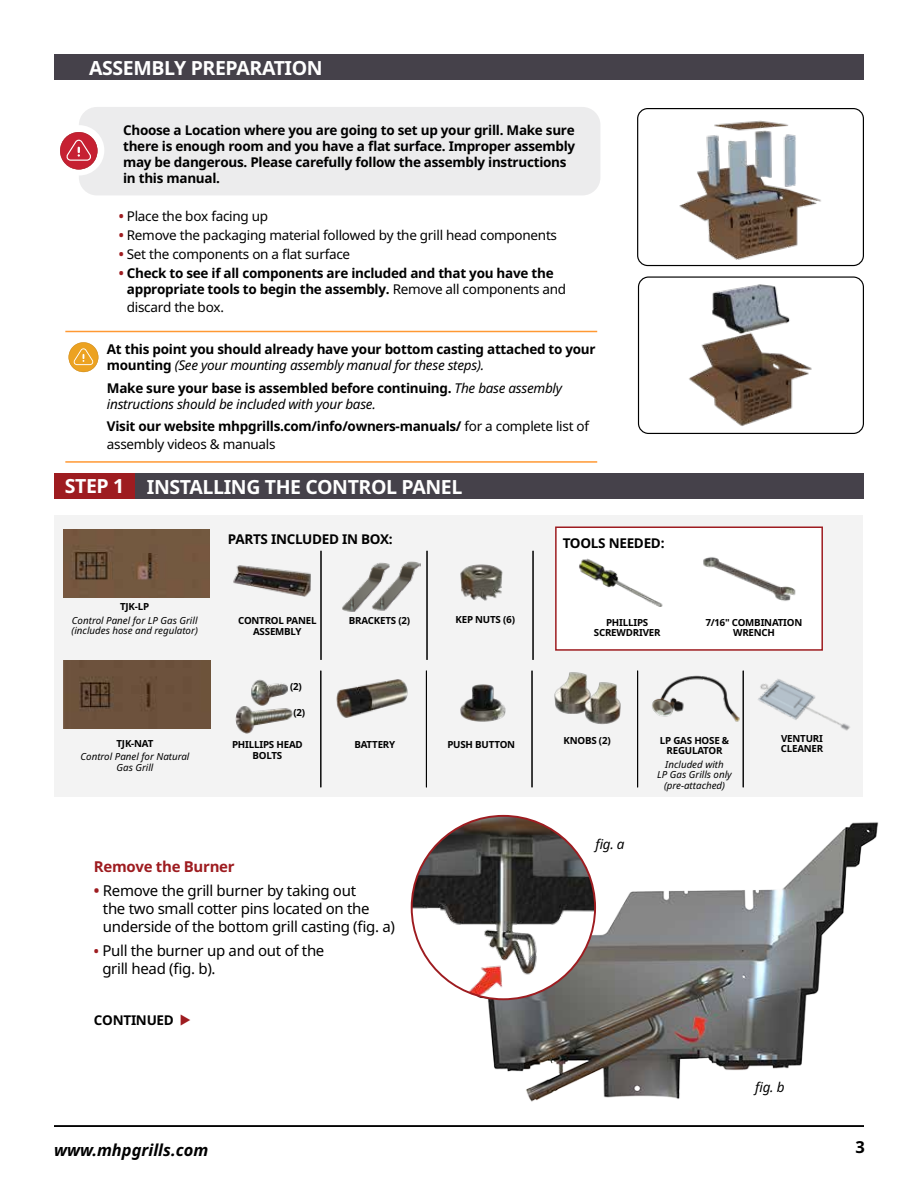
<style>
.page{position:relative;width:918px;height:1188px;background:#fff}
.page>*{position:absolute;margin:0;border:0;box-sizing:border-box;transform-origin:0 0}
.t1{font:700 19.5px "Noto Sans";letter-spacing:-.02em;color:#fff}
.t2{font:italic 700 16.5px "Noto Sans";color:#000}
.t3{font:700 16.5px "Noto Sans";color:#000}
.t4{font:15px/18px "Noto Sans";letter-spacing:-.02em;color:#000}
.t5{font:700 15px "Noto Sans";letter-spacing:-.02em;color:#9e1c20}
.t6{font:700 13.5px/16.2px "Noto Sans";letter-spacing:-.02em;color:#000}
.t7{font:13.5px "Noto Sans";letter-spacing:-.02em;color:#000}
.t8{font:italic 13.5px/16.2px "Noto Sans";letter-spacing:-.02em;color:#000}
.t9{font:700 9.75px/10.5px "Noto Sans";letter-spacing:-.02em;color:#000;text-align:center}
.t10{font:italic 9.75px/10.5px "Noto Sans";color:#000;text-align:center}
.s1{font-weight:700;color:#9e1c20}
.s2{color:#9e1c20}
.s3{font-weight:400}
.s4{font-weight:400;font-style:italic}
.s5{font-weight:700;font-style:normal}
.s6{font-weight:700;font-size:13.5px;color:#9e1c20}
</style>
<div class="page">
<img style="left:410px;top:815px;width:469px;height:287px">
<div style="left:55px;top:515px;width:808px;height:281px;background:#f3f3f3"></div>
<hr style="left:54px;top:1125px;width:810px;height:2px;background:#000">
<div style="left:637px;top:108px;width:227px;height:158px;border:1px solid #000;border-radius:10px"></div>
<div style="left:638px;top:276px;width:226px;height:158px;border:1px solid #000;border-radius:10px"></div>
<div style="left:54px;top:54px;width:810px;height:26px;background:#45414a"></div>
<div style="left:79px;top:107px;width:521px;height:88px;background:#ececed;border-radius:18px"></div>
<div style="left:54px;top:125px;width:50px;height:50px;background:#fff;border-radius:50%"></div>
<svg style="left:60px;top:132px;width:38px;height:38px"></svg>
<svg style="left:69px;top:342px;width:29px;height:30px"></svg>
<hr style="left:65px;top:331px;width:532px;height:1px;background:#f93">
<hr style="left:65px;top:461px;width:532px;height:2px;background:#f93">
<hr style="left:321px;top:551px;width:1px;height:109px;background:#000">
<hr style="left:427px;top:551px;width:1px;height:109px;background:#000">
<hr style="left:533px;top:551px;width:1px;height:109px;background:#000">
<img style="left:64px;top:529px;width:146px;height:68px">
<img style="left:64px;top:661px;width:146px;height:68px">
<img style="left:460px;top:564px;width:43px;height:37px">
<img style="left:233px;top:565px;width:78px;height:32px">
<img style="left:342px;top:561px;width:78px;height:51px">
<hr style="left:321px;top:671px;width:1px;height:116px;background:#000">
<hr style="left:426px;top:671px;width:1px;height:116px;background:#000">
<hr style="left:532px;top:671px;width:1px;height:116px;background:#000">
<hr style="left:637px;top:671px;width:1px;height:116px;background:#000">
<hr style="left:743px;top:671px;width:1px;height:116px;background:#000">
<img style="left:336px;top:679px;width:72px;height:39px">
<img style="left:460px;top:684px;width:46px;height:38px">
<img style="left:235px;top:706px;width:58px;height:28px">
<img style="left:251px;top:679px;width:37px;height:27px">
<img style="left:652px;top:675px;width:88px;height:47px">
<img style="left:554px;top:672px;width:33px;height:42px">
<img style="left:583px;top:681px;width:38px;height:43px">
<img style="left:758px;top:679px;width:92px;height:52px">
<div style="left:54px;top:473px;width:810px;height:26px;background:#45414a"></div>
<div style="left:54px;top:473px;width:81px;height:26px;background:#9e1c20"></div>
<div style="left:555px;top:526px;width:268px;height:125px;background:#fff;border:2px solid #9e1c20"></div>
<img style="left:579px;top:558px;width:84px;height:49px">
<img style="left:703px;top:557px;width:93px;height:44px">
<img style="left:412px;top:816px;width:183px;height:183px;border-radius:92px">
<img style="left:674px;top:120px;width:150px;height:146px">
<img style="left:689px;top:284px;width:123px;height:142px">
<h1 class="t1" style="left:89px;top:57px;width:235px">ASSEMBLY PREPARATION</h1>
<p class="t6" style="left:123px;top:122px;width:454px">Choose a Location where you are going to set up your grill. Make sure there is enough room and you have a flat surface. Improper assembly may be dangerous. Please carefully follow the assembly instructions in this manual.</p>
<p class="t7" style="left:119px;top:208px;width:151px"><span class="s1">•</span> Place the box facing up</p>
<p class="t7" style="left:119px;top:227px;width:440px"><span class="s1">•</span> Remove the packaging material followed by the grill head components</p>
<p class="t7" style="left:119px;top:246px;width:233px"><span class="s1">•</span> Set the components on a flat surface</p>
<p class="t6" style="left:127px;top:265px;width:441px;text-indent:-8px"><span class="s2">•</span> Check to see if all components are included and that you have the appropriate tools to begin the assembly. <span class="s3">Remove all components and</span></p>
<p class="t7" style="left:127px;top:299px;width:99px">discard the box.</p>
<p class="t6" style="left:107px;top:342px;width:490px">At this point you should already have your bottom casting attached to your mounting <span class="s4">(See your mounting assembly manual for these steps).</span></p>
<p class="t8" style="left:107px;top:380px;width:457px"><span class="s5">Make sure your base is assembled before continuing.</span> The base assembly instructions should be included with your base.</p>
<p class="t6" style="left:107px;top:417px;width:484px;line-height:18px">Visit our website mhpgrills.com/info/owners-manuals/ <span class="s3">for a complete list of assembly videos &amp; manuals</span></p>
<h1 class="t1" style="left:65px;top:476px;width:399px">STEP 1 INSTALLING THE CONTROL PANEL</h1>
<p class="t9" style="left:120px;top:601px;width:31px">TJK-LP</p>
<p class="t10" style="left:72px;top:615px;width:128px;text-align:left">Control Panel for LP Gas Grill (includes hose and regulator)</p>
<p class="t6" style="left:228px;top:531px;width:166px">PARTS INCLUDED IN BOX:</p>
<p class="t9" style="left:238px;top:615px;width:80px">CONTROL PANEL<br>ASSEMBLY</p>
<p class="t9" style="left:349px;top:615px;width:63px">BRACKETS (2)</p>
<p class="t9" style="left:455px;top:614px;width:61px">KEP NUTS (6)</p>
<p class="t9" style="left:290px;top:681px;width:13px">(2)</p>
<p class="t9" style="left:293px;top:707px;width:13px">(2)</p>
<p class="t6" style="left:563px;top:535px;width:103px">TOOLS NEEDED:</p>
<p class="t9" style="left:594px;top:617px;width:68px">PHILLIPS<br>SCREWDRIVER</p>
<p class="t9" style="left:706px;top:617px;width:98px">7/16" COMBINATION<br>WRENCH</p>
<p class="t9" style="left:117px;top:738px;width:38px">TJK-NAT</p>
<p class="t10" style="left:81px;top:752px;width:111px">Control Panel for Natural<br>Gas Grill</p>
<p class="t9" style="left:354px;top:740px;width:42px">BATTERY</p>
<p class="t9" style="left:781px;top:733px;width:44px;text-align:left">VENTURI<br>CLEANER</p>
<p class="t9" style="left:564px;top:735px;width:49px">KNOBS (2)</p>
<p class="t9" style="left:660px;top:735px;width:71px">LP GAS HOSE &amp;<br>REGULATOR</p>
<p class="t10" style="left:657px;top:759px;width:76px">Included with<br>LP Gas Grills only (pre-attached)</p>
<p class="t9" style="left:232px;top:740px;width:72px">PHILLIPS HEAD</p>
<p class="t9" style="left:447px;top:740px;width:69px">PUSH BUTTON</p>
<p class="t9" style="left:252px;top:750px;width:31px">BOLTS</p>
<p class="t8" style="left:595px;top:836px;width:31px">fig. a</p>
<p class="t5" style="left:94px;top:858px;width:142px">Remove the Burner</p>
<p class="t4" style="left:103px;top:881px;width:294px;text-indent:-9px"><span class="s1">•</span> Remove the grill burner by taking out<br>the two small cotter pins located on the underside of the bottom grill casting (fig. a)</p>
<p class="t4" style="left:102px;top:941px;width:224px;text-indent:-8px"><span class="s6">•</span> Pull the burner up and out of the grill head (fig. b).</p>
<p class="t6" style="left:94px;top:1012px;width:81px">CONTINUED</p>
<p class="t8" style="left:755px;top:1079px;width:31px">fig. b</p>
<p class="t2" style="left:54px;top:1138px;width:156px">www.mhpgrills.com</p>
<p class="t3" style="left:856px;top:1138px;width:11px">3</p>
</div>
